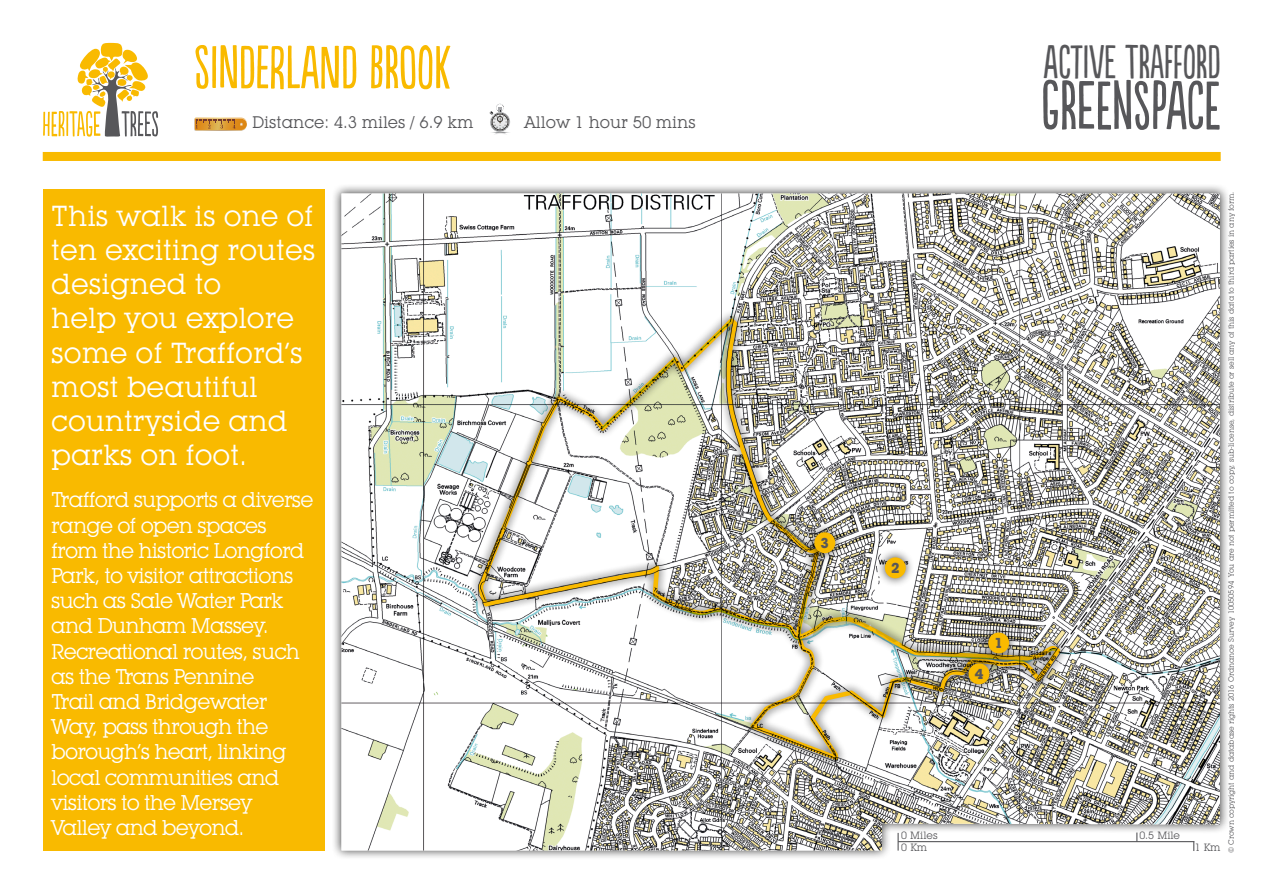
<style>
.page{position:relative;width:1263px;height:893px;background:#fff}
.page>*{position:absolute;margin:0;border:0;box-sizing:border-box;transform-origin:0 0}
.t1{font:64.65px "Populaire";color:#57575a}
.t2{font:57px "Populaire";color:#f9ba00}
.t3{font:44.25px "Populaire";color:#57575a}
.t4{font:28.5px/34.2px "Lubalin Graph IT Cby BT";color:#fff}
.t5{font:21px/25.2px "Lubalin Graph IT Cby BT";letter-spacing:-.04em;color:#fff}
.t6{font:16.5px "Lubalin Graph IT Cby BT";color:#57575a}
.t7{font:700 14.25px "Lubalin Graph IT Cby BT";color:#57575a}
.t8{font:10.5px "Lubalin Graph IT Cby BT";color:#57575a}
.t9{font:7.5px "Lubalin Graph IT Cby BT";letter-spacing:-.01em;color:#57575a}
</style>
<div class="page">
<div style="left:332px;top:184px;width:898px;height:676px;background:#000;opacity:.75"></div>
<img style="left:341px;top:194px;width:879px;height:656px">
<hr style="left:898px;top:841px;width:296px;height:1px;background:#57575a">
<svg style="left:897px;top:833px;width:2px;height:18px"></svg>
<div style="left:43px;top:152px;width:1178px;height:9px;background:#f9ba00"></div>
<svg style="left:194px;top:118px;width:53px;height:13px"></svg>
<svg style="left:489px;top:104px;width:21px;height:30px"></svg>
<div style="left:43px;top:189px;width:281px;height:661px;background:#f9ba00"></div>
<svg style="left:43px;top:43px;width:115px;height:94px"></svg>
<div style="left:469px;top:310px;width:600px;height:459px;background:#000;opacity:.75"></div>
<svg style="left:477px;top:321px;width:581px;height:444px"></svg>
<div style="left:979px;top:623px;width:39px;height:40px;background:#000;opacity:.75"></div>
<div style="left:988px;top:632px;width:21px;height:21px;background:#f9ba00;border-radius:50%"></div>
<div style="left:875px;top:548px;width:40px;height:39px;background:#000;opacity:.75"></div>
<div style="left:885px;top:557px;width:21px;height:21px;background:#f9ba00;border-radius:50%"></div>
<div style="left:805px;top:523px;width:39px;height:39px;background:#000;opacity:.75"></div>
<div style="left:814px;top:532px;width:21px;height:21px;background:#f9ba00;border-radius:50%"></div>
<div style="left:959px;top:654px;width:40px;height:39px;background:#000;opacity:.75"></div>
<div style="left:968px;top:663px;width:21px;height:21px;background:#f9ba00;border-radius:50%"></div>
<p class="t2" style="left:194px;top:37px;width:258px">SINDERLAND BROOK</p>
<p class="t6" style="left:252px;top:112px;width:223px">Distance: 4.3 miles / 6.9 km</p>
<p class="t6" style="left:525px;top:112px;width:173px">Allow 1 hour 50 mins</p>
<p class="t4" style="left:51px;top:198px;width:266px">This walk is one of ten exciting routes designed to<br>help you explore some of Trafford’s most beautiful countryside and parks on foot.</p>
<p class="t5" style="left:51px;top:487px;width:264px">Trafford supports a diverse range of open spaces from the historic Longford<br>Park, to visitor attractions such as Sale Water Park and Dunham Massey.<br>Recreational routes, such as the Trans Pennine<br>Trail and Bridgewater<br>Way, pass through the borough’s heart, linking local communities and visitors to the Mersey<br>Valley and beyond.</p>
<p class="t7" style="left:820px;top:534px;width:10px">3</p>
<p class="t3" style="left:1043px;top:39px;width:179px">ACTIVE TRAFFORD</p>
<p class="t1" style="left:1041px;top:72px;width:181px">GREENSPACE</p>
<p class="t7" style="left:891px;top:560px;width:10px">2</p>
<p class="t7" style="left:975px;top:665px;width:10px">4</p>
<p class="t7" style="left:994px;top:635px;width:10px">1</p>
<p class="t8" style="left:901px;top:829px;width:38px">0 Miles</p>
<p class="t8" style="left:1139px;top:829px;width:42px">0.5 Mile</p>
<p class="t8" style="left:901px;top:841px;width:27px">0 Km</p>
<p class="t8" style="left:1195px;top:841px;width:27px">1 Km</p>
<p class="t9" style="left:1226px;top:853px;width:663px;rotate:-90deg">© Crown copyright and database rights 2016 Ordnance Survey 10050594 You are not permitted to copy, sub-license, distribute or sell any of this data to third parties in any form.</p>
</div>
